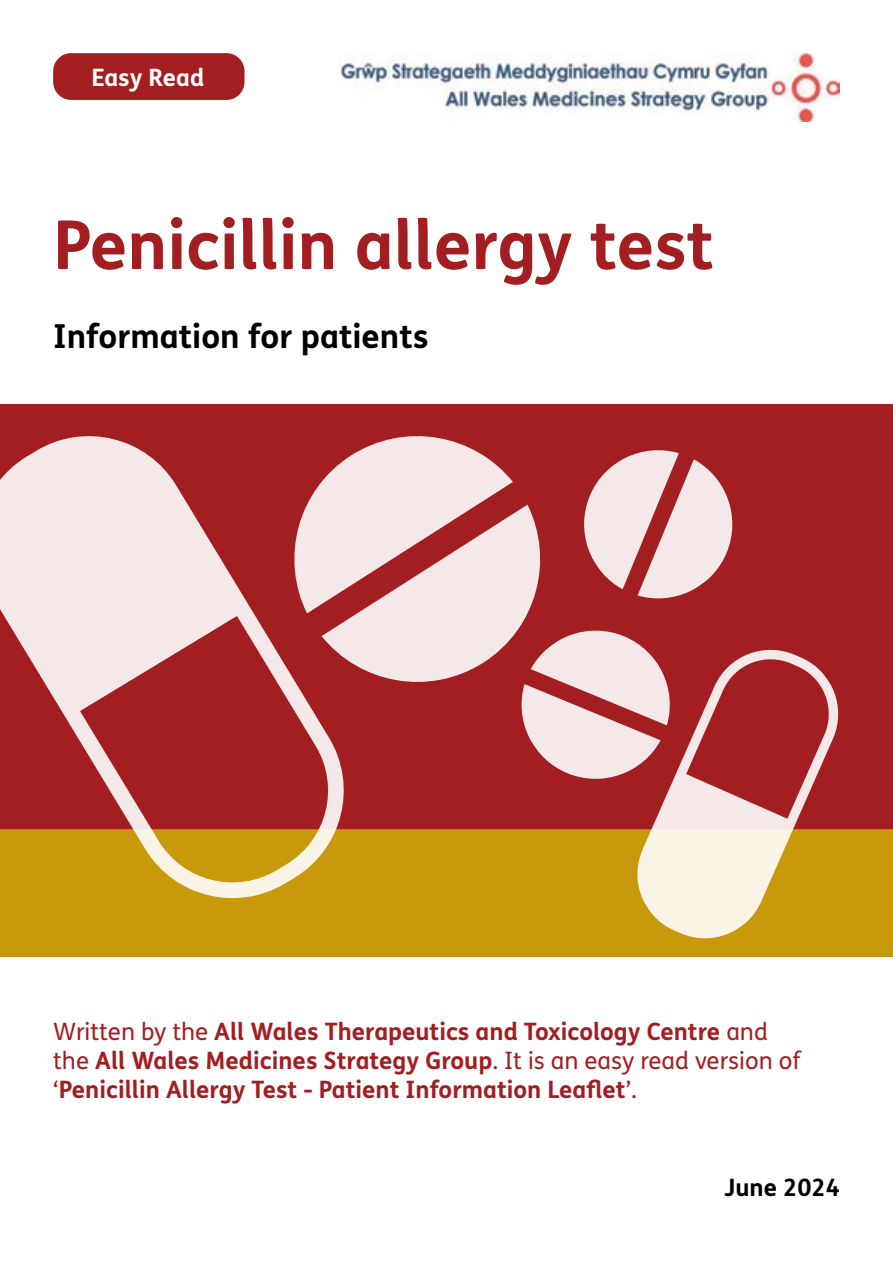
<style>
.page{position:relative;width:893px;height:1263px;background:#fff}
.page>*{position:absolute;margin:0;border:0;box-sizing:border-box;transform-origin:0 0}
.t1{font:700 67.5px "FS Me Pro";color:#a31e21}
.Cover_subhead{font:700 33px "FS Me Pro";color:#000}
.Bodytext{font:700 24px/28.8px "FS Me Pro";color:#a31e21}
.Bodytext-2{font:700 24px "FS Me Pro";color:#fff}
.Bodytext-3{font:700 24px "FS Me Pro";color:#000}
.s1{font-weight:400}
</style>
<div class="page">
<div style="left:0;top:404px;width:893px;height:425px;background:#a31e21"></div>
<div style="left:0;top:829px;width:893px;height:128px;background:#c7990b"></div>
<div style="left:53px;top:53px;width:191px;height:47px;background:#a31e21;border-radius:18px"></div>
<img style="left:337px;top:53px;width:503px;height:68px">
<svg style="left:0;top:436px;width:358px;height:462px;background:#c87f6b"></svg>
<svg style="left:629px;top:641px;width:218px;height:306px;background:#d0976d"></svg>
<svg style="left:280px;top:421px;width:491px;height:367px;background:#c47173"></svg>
<p class="Bodytext-2" style="left:91px;top:59px;width:114px">Easy Read</p>
<h1 class="t1" style="left:53px;top:193px;width:662px">Penicillin allergy test</h1>
<h2 class="Cover_subhead" style="left:53px;top:311px;width:377px">Information for patients</h2>
<p class="Bodytext" style="left:53px;top:1016px;width:749px"><span class="s1">Written by the</span> All Wales Therapeutics and Toxicology Centre <span class="s1">and the</span> All Wales Medicines Strategy Group<span class="s1">. It is an easy read version of ‘</span>Penicillin Allergy Test - Patient Information Leaflet<span class="s1">’.</span></p>
<p class="Bodytext-3" style="left:724px;top:1168px;width:117px">June 2024</p>
</div>
